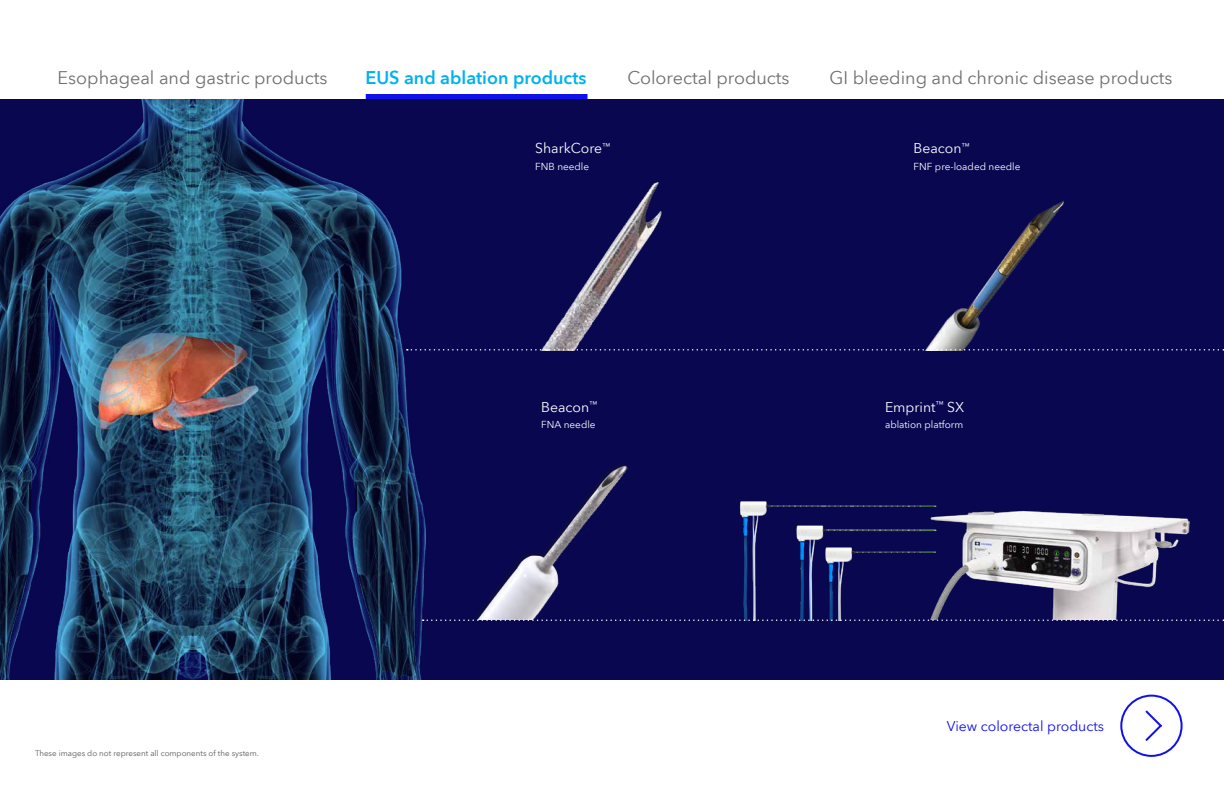
<style>
.page{position:relative;width:1224px;height:792px;background:#fff}
.page>*{position:absolute;margin:0;border:0;box-sizing:border-box;transform-origin:0 0}
.t1{font:18px "Avenir Next World";color:#6d6f71}
.t2{font:600 18px "Avenir Next World";color:#00b2ee}
.t3{font:14px "Avenir Next World";color:#fff}
.t4{font:14px "Avenir Next World";color:#1010eb}
.t5{font:10px "Avenir Next World";color:#fff}
.t6{font:8px "Avenir Next World";color:#58595b}
</style>
<div class="page">
<div style="left:366px;top:94px;width:222px;height:6px;background:#1010eb"></div>
<div style="left:0;top:99px;width:1224px;height:581px;background:#080750"></div>
<div style="left:1120px;top:695px;width:63px;height:62px;border:2px solid #1010eb;border-radius:50%"></div>
<svg style="left:1145px;top:710px;width:17px;height:31px"></svg>
<img style="left:475px;top:465px;width:153px;height:154px">
<img style="left:542px;top:182px;width:120px;height:167px">
<img style="left:926px;top:201px;width:138px;height:148px">
<svg style="left:456px;top:349px;width:768px;height:2px"></svg>
<img style="left:0;top:99px;width:454px;height:581px">
<img style="left:938px;top:511px;width:252px;height:108px">
<img style="left:739px;top:501px;width:199px;height:118px">
<svg style="left:423px;top:619px;width:801px;height:2px"></svg>
<p class="t1" style="left:58px;top:63px;width:271px">Esophageal and gastric products</p>
<p class="t2" style="left:365px;top:67px;width:223px">EUS and ablation products</p>
<p class="t1" style="left:627px;top:63px;width:164px">Colorectal products</p>
<p class="t1" style="left:830px;top:63px;width:344px">GI bleeding and chronic disease products</p>
<p class="t6" style="left:35px;top:747px;width:226px">These images do not represent all components of the system.</p>
<p class="t3" style="left:535px;top:137px;width:77px">SharkCore<sup>™</sup></p>
<p class="t5" style="left:535px;top:158px;width:55px">FNB needle</p>
<p class="t3" style="left:541px;top:395px;width:58px">Beacon<sup>™</sup></p>
<p class="t5" style="left:541px;top:417px;width:56px">FNA needle</p>
<p class="t3" style="left:914px;top:137px;width:58px">Beacon<sup>™</sup></p>
<p class="t5" style="left:914px;top:158px;width:108px">FNF pre-loaded needle</p>
<p class="t3" style="left:885px;top:395px;width:81px">Emprint<sup>™</sup> SX</p>
<p class="t5" style="left:885px;top:417px;width:80px">ablation platform</p>
<p class="t4" style="left:947px;top:714px;width:159px">View colorectal products</p>
</div>
